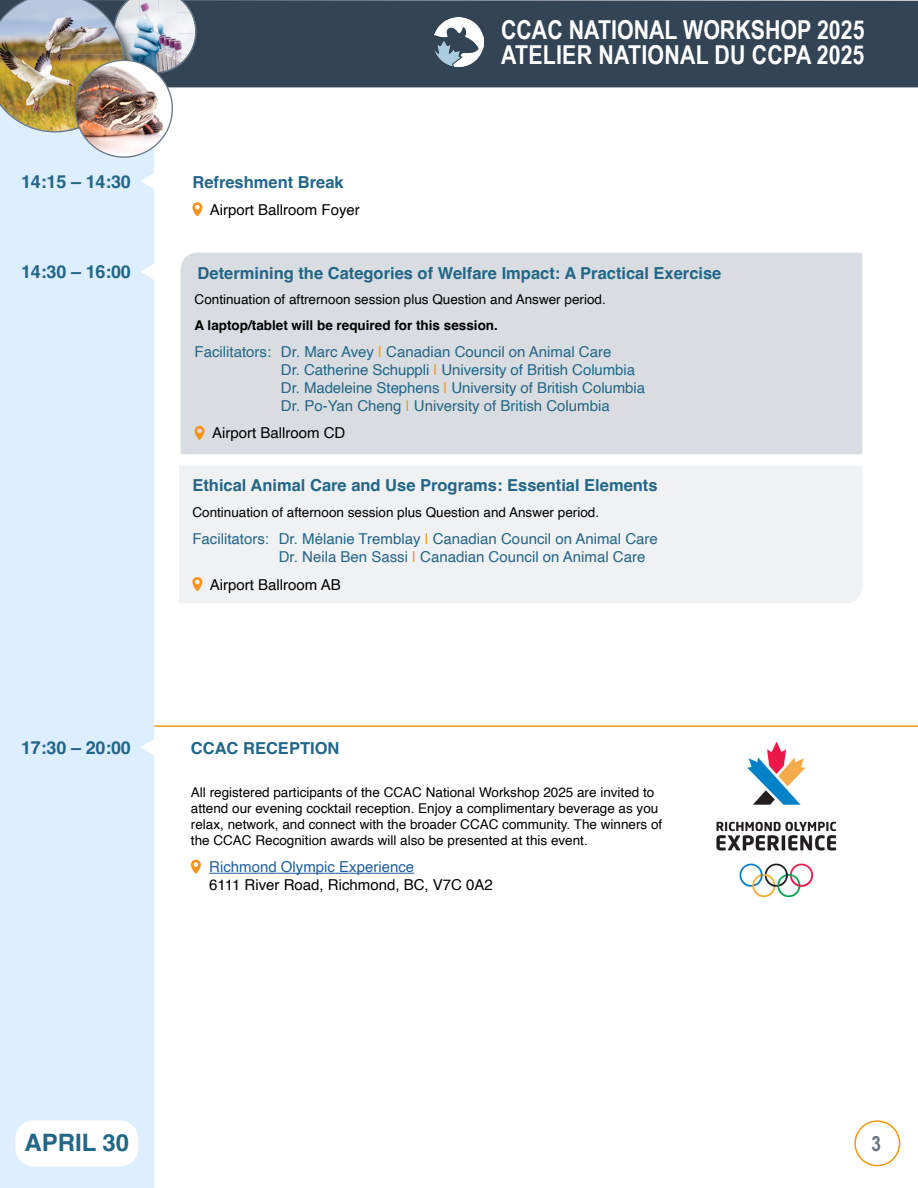
<style>
.page{position:relative;width:918px;height:1188px;background:#fff}
.page>*{position:absolute;margin:0;border:0;box-sizing:border-box;transform-origin:0 0}
.t1{font:700 26.1px/24.2px "Arial Narrow";color:#fff}
.t2{font:700 24px "Helvetica";color:#268}
.t3{font:700 21px "Arial Narrow";color:#667380}
.Times{font:700 18px "Helvetica";letter-spacing:-.01em;color:#268}
.Parallel_session{font:700 16.5px "Helvetica";color:#268}
.Speakers{font:15px/18px "Helvetica";color:#268}
.Speakers-2{font:15px/18px "Helvetica";color:#000}
.item_description{font:13.5px/16.2px "Helvetica";color:#000}
.item_description-2{font:700 13.5px "Helvetica";color:#000}
.s1{color:#e91}
.s2{color:#215e9e}
</style>
<div class="page">
<div style="left:197px;top:0;width:721px;height:87px;background:#345"></div>
<img style="left:435px;top:17px;width:48px;height:50px">
<div style="left:0;top:158px;width:154px;height:1030px;background:#def"></div>
<img style="left:0;top:0;width:197px;height:158px">
<div style="left:854px;top:1120px;width:46px;height:46px;border:2px solid #e91;border-radius:50%"></div>
<div style="left:15px;top:1120px;width:123px;height:46px;background:#fff;border-radius:18px"></div>
<svg style="left:140px;top:262px;width:14px;height:20px"></svg>
<hr style="left:209px;top:873px;width:205px;height:1px;background:#215e9e">
<svg style="left:191px;top:859px;width:10px;height:15px"></svg>
<svg style="left:140px;top:737px;width:14px;height:20px"></svg>
<hr style="left:154px;top:725px;width:764px;height:2px;background:#e91">
<svg style="left:192px;top:202px;width:10px;height:14px"></svg>
<svg style="left:140px;top:171px;width:14px;height:20px"></svg>
<div style="left:180px;top:252px;width:683px;height:202px;background:#d9dde1"></div>
<div style="left:179px;top:466px;width:683px;height:137px;background:#f0f1f3"></div>
<img style="left:716px;top:741px;width:121px;height:157px">
<h1 class="t1" style="left:501px;top:17px;width:365px">CCAC NATIONAL WORKSHOP 2025<br>ATELIER NATIONAL DU CCPA 2025</h1>
<p class="Times" style="left:21px;top:170px;width:111px">14:15 – 14:30</p>
<p class="Parallel_session" style="left:192px;top:172px;width:153px">Refreshment Break</p>
<p class="Speakers-2" style="left:210px;top:201px;width:152px">Airport Ballroom Foyer</p>
<p class="Times" style="left:21px;top:261px;width:111px">14:30 – 16:00</p>
<p class="Parallel_session" style="left:198px;top:263px;width:525px">Determining the Categories of Welfare Impact: A Practical Exercise</p>
<p class="item_description" style="left:195px;top:292px;width:413px">Continuation of aftrernoon session plus Question and Answer period.</p>
<p class="item_description-2" style="left:195px;top:317px;width:305px">A laptop/tablet will be required for this session.</p>
<p class="Speakers" style="left:281px;top:343px;width:366px;text-indent:-86px">Facilitators: Dr. Marc Avey <span class="s1">|</span> Canadian Council on Animal Care<br>Dr. Catherine Schuppli <span class="s1">|</span> University of British Columbia Dr. Madeleine Stephens <span class="s1">|</span> University of British Columbia Dr. Po-Yan Cheng <span class="s1">|</span> University of British Columbia</p>
<p class="Speakers-2" style="left:212px;top:425px;width:135px">Airport Ballroom CD</p>
<p class="Parallel_session" style="left:192px;top:476px;width:467px">Ethical Animal Care and Use Programs: Essential Elements</p>
<p class="item_description" style="left:192px;top:504px;width:408px">Continuation of afternoon session plus Question and Answer period.</p>
<p class="Speakers" style="left:279px;top:530px;width:381px;text-indent:-86px">Facilitators: Dr. Mélanie Tremblay <span class="s1">|</span> Canadian Council on Animal Care<br>Dr. Neila Ben Sassi <span class="s1">|</span> Canadian Council on Animal Care</p>
<p class="Speakers-2" style="left:210px;top:576px;width:132px">Airport Ballroom AB</p>
<p class="Times" style="left:21px;top:736px;width:111px">17:30 – 20:00</p>
<p class="Parallel_session" style="left:191px;top:738px;width:150px">CCAC RECEPTION</p>
<p class="item_description" style="left:191px;top:784px;width:473px">All registered participants of the CCAC National Workshop 2025 are invited to attend our evening cocktail reception. Enjoy a complimentary beverage as you relax, network, and connect with the broader CCAC community. The winners of the CCAC Recognition awards will also be presented at this event.</p>
<p class="Speakers-2" style="left:209px;top:858px;width:285px"><span class="s2">Richmond Olympic Experience<br></span>6111 River Road, Richmond, BC, V7C 0A2</p>
<h2 class="t2" style="left:24px;top:1128px;width:106px">APRIL 30</h2>
<h3 class="t3" style="left:872px;top:1128px;width:11px">3</h3>
</div>
